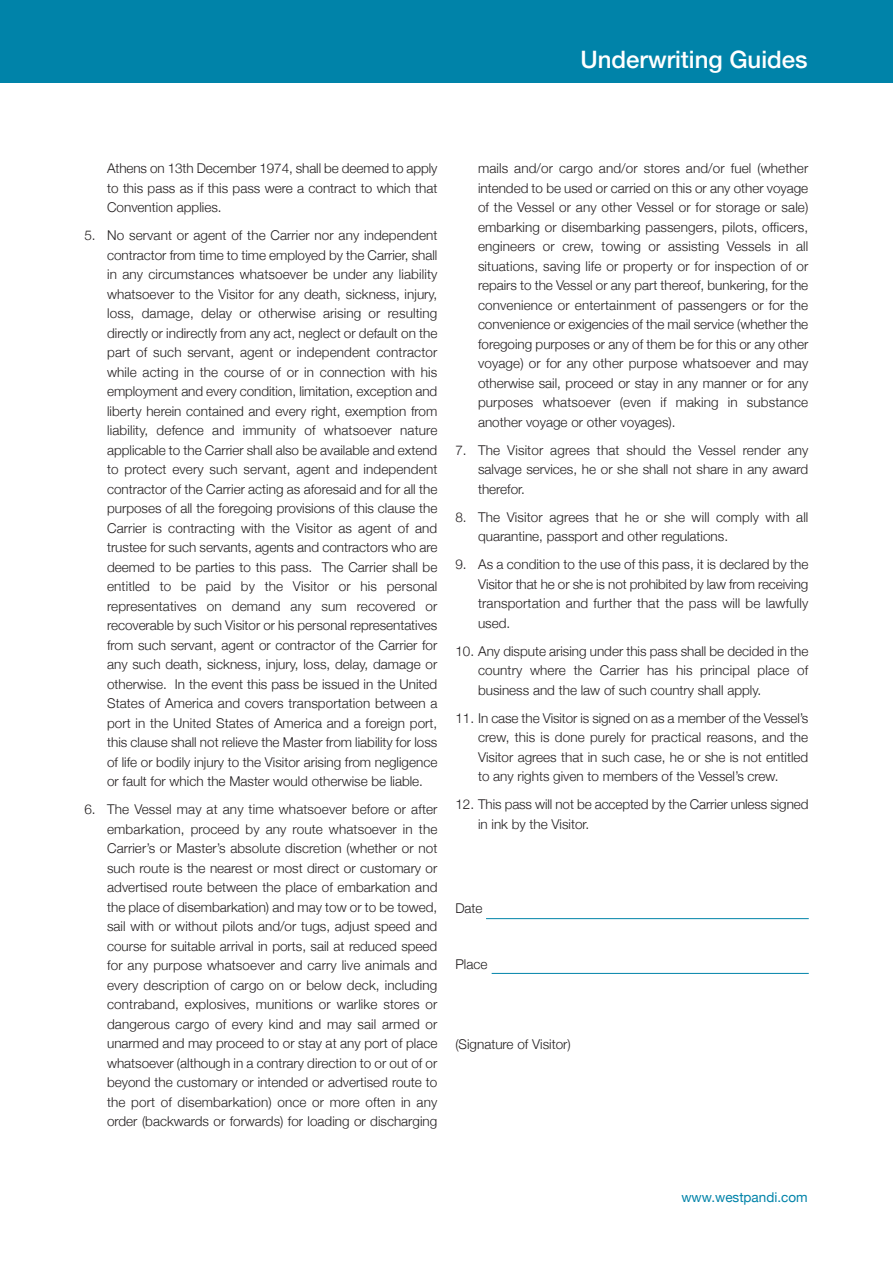
<style>
.page{position:relative;width:893px;height:1263px;background:#fff}
.page>*{position:absolute;margin:0;border:0;box-sizing:border-box;transform-origin:0 0}
.t1{font:500 24px "Helvetica Neue";color:#fff}
.t2{font:300 13.5px/19.5px "Helvetica Neue";color:#231f20;text-align:justify}
.t3{font:13.5px "Helvetica Neue";color:#0083a9}
</style>
<div class="page">
<div style="left:0;top:0;width:893px;height:83px;background:#0083a9"></div>
<hr style="left:486px;top:918px;width:323px;height:1px;background:#0083a9">
<hr style="left:492px;top:973px;width:317px;height:1px;background:#0083a9">
<h1 class="t1" style="left:580px;top:44px;width:229px">Underwriting Guides</h1>
<p class="t2" style="left:107px;top:158px;width:332px">Athens on 13th December 1974, shall be deemed to apply to this pass as if this pass were a contract to which that Convention applies.</p>
<p class="t2" style="left:107px;top:225px;width:332px;text-indent:-23px">5. No servant or agent of the Carrier nor any independent contractor from time to time employed by the Carrier, shall in any circumstances whatsoever be under any liability whatsoever to the Visitor for any death, sickness, injury, loss, damage, delay or otherwise arising or resulting directly or indirectly from any act, neglect or default on the part of such servant, agent or independent contractor while acting in the course of or in connection with his employment and every condition, limitation, exception and liberty herein contained and every right, exemption from liability, defence and immunity of whatsoever nature applicable to the Carrier shall also be available and extend to protect every such servant, agent and independent contractor of the Carrier acting as aforesaid and for all the purposes of all the foregoing provisions of this clause the Carrier is contracting with the Visitor as agent of and trustee for such servants, agents and contractors who are deemed to be parties to this pass. The Carrier shall be entitled to be paid by the Visitor or his personal representatives on demand any sum recovered or recoverable by such Visitor or his personal representatives from such servant, agent or contractor of the Carrier for any such death, sickness, injury, loss, delay, damage or otherwise. In the event this pass be issued in the United States of America and covers transportation between a port in the United States of America and a foreign port, this clause shall not relieve the Master from liability for loss of life or bodily injury to the Visitor arising from negligence or fault for which the Master would otherwise be liable.</p>
<p class="t2" style="left:107px;top:799px;width:332px;text-indent:-23px">6. The Vessel may at any time whatsoever before or after embarkation, proceed by any route whatsoever in the Carrier’s or Master’s absolute discretion (whether or not such route is the nearest or most direct or customary or advertised route between the place of embarkation and the place of disembarkation) and may tow or to be towed, sail with or without pilots and/or tugs, adjust speed and course for suitable arrival in ports, sail at reduced speed for any purpose whatsoever and carry live animals and every description of cargo on or below deck, including contraband, explosives, munitions or warlike stores or dangerous cargo of every kind and may sail armed or unarmed and may proceed to or stay at any port of place whatsoever (although in a contrary direction to or out of or beyond the customary or intended or advertised route to the port of disembarkation) once or more often in any order (backwards or forwards) for loading or discharging</p>
<p class="t2" style="left:478px;top:158px;width:332px">mails and/or cargo and/or stores and/or fuel (whether intended to be used or carried on this or any other voyage of the Vessel or any other Vessel or for storage or sale) embarking or disembarking passengers, pilots, officers, engineers or crew, towing or assisting Vessels in all situations, saving life or property or for inspection of or repairs to the Vessel or any part thereof, bunkering, for the convenience or entertainment of passengers or for the convenience or exigencies of the mail service (whether the foregoing purposes or any of them be for this or any other voyage) or for any other purpose whatsoever and may otherwise sail, proceed or stay in any manner or for any purposes whatsoever (even if making in substance another voyage or other voyages).</p>
<p class="t2" style="left:478px;top:440px;width:332px;text-indent:-23px">7. The Visitor agrees that should the Vessel render any salvage services, he or she shall not share in any award therefor.</p>
<p class="t2" style="left:478px;top:507px;width:332px;text-indent:-23px">8. The Visitor agrees that he or she will comply with all quarantine, passport and other regulations.</p>
<p class="t2" style="left:478px;top:554px;width:332px;text-indent:-23px">9. As a condition to the use of this pass, it is declared by the Visitor that he or she is not prohibited by law from receiving transportation and further that the pass will be lawfully used.</p>
<p class="t2" style="left:478px;top:641px;width:332px;text-indent:-23px">10. Any dispute arising under this pass shall be decided in the country where the Carrier has his principal place of business and the law of such country shall apply.</p>
<p class="t2" style="left:478px;top:708px;width:332px;text-indent:-23px">11. In case the Visitor is signed on as a member of the Vessel’s crew, this is done purely for practical reasons, and the Visitor agrees that in such case, he or she is not entitled to any rights given to members of the Vessel’s crew.</p>
<p class="t2" style="left:478px;top:794px;width:332px;text-indent:-23px">12. This pass will not be accepted by the Carrier unless signed in ink by the Visitor.</p>
<p class="t2" style="left:455px;top:898px;width:29px">Date</p>
<p class="t2" style="left:455px;top:954px;width:34px">Place</p>
<p class="t2" style="left:455px;top:1034px;width:117px">(Signature of Visitor)</p>
<p class="t3" style="left:681px;top:1189px;width:128px">www.westpandi.com</p>
</div>
